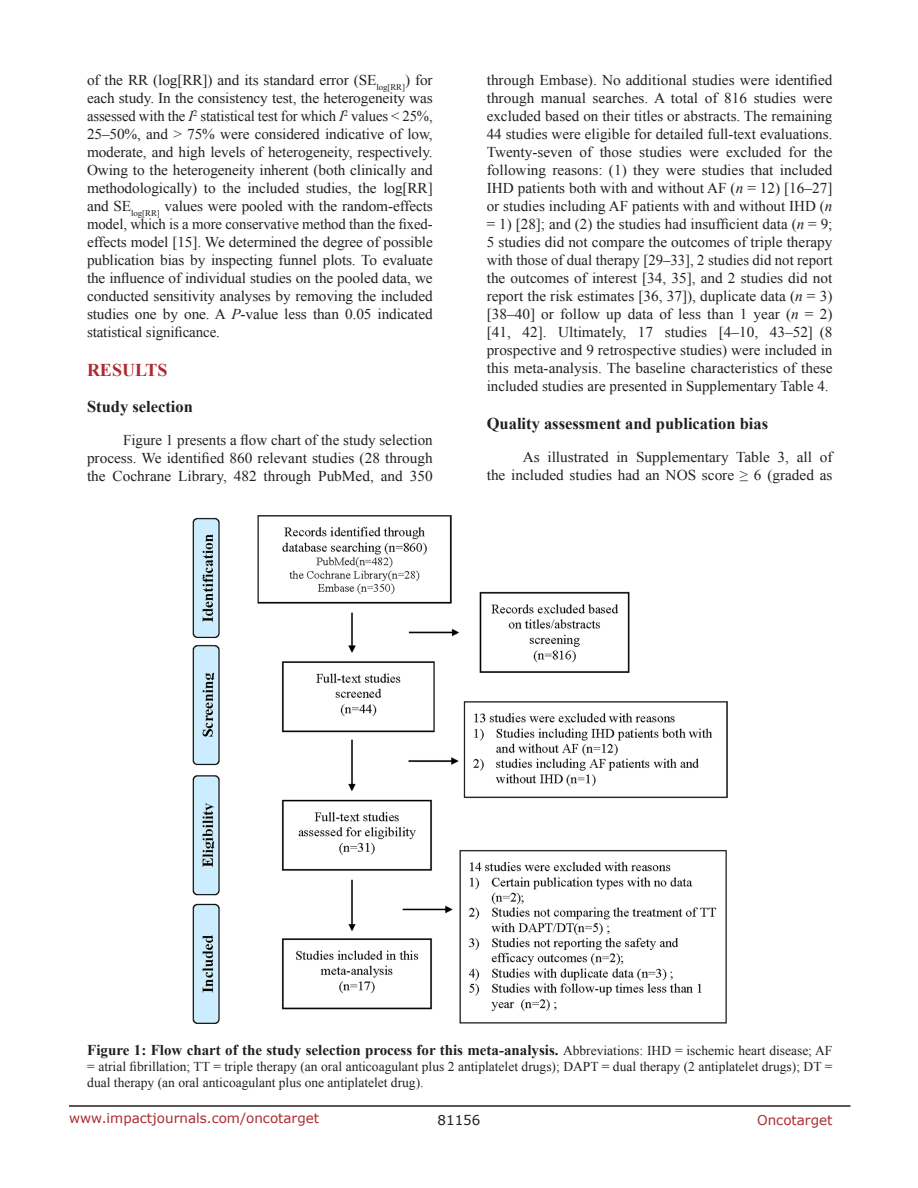
<style>
.page{position:relative;width:918px;height:1188px;background:#fff}
.page>*{position:absolute;margin:0;border:0;box-sizing:border-box;transform-origin:0 0}
.Heading{font:700 18px "Times New Roman";color:#ac2b31}
.SubHeading_middle{font:700 16.5px "Times New Roman";color:#231f20}
.SubHeading{font:700 16.5px "Times New Roman";color:#231f20}
.BodyText{font:15px/18px "Times New Roman";color:#231f20;text-align:justify}
.FigureText{font:700 15px "Times New Roman";color:#231f20}
.FigureText-2{font:13.5px/16.2px "Times New Roman";color:#231f20}
.t1{font:13.5px "Verdana";color:#ac2b31}
.t2{font:13.5px "Verdana";color:#231f20}
.s1{font-style:italic}
.s2{font-weight:400;font-size:13.5px}
</style>
<div class="page">
<hr style="left:69px;top:1105px;width:781px;height:2px;background:#231f20">
<img style="left:192px;top:516px;width:535px;height:508px">
<p class="BodyText" style="left:87px;top:71px;width:347px">of the RR (log[RR]) and its standard error (SE<sub>log[RR]</sub>) for each study. In the consistency test, the heterogeneity was assessed with the <span class="s1">I</span><sup>2</sup> statistical test for which <span class="s1">I</span><sup>2</sup> values &lt; 25%, 25–50%, and &gt; 75% were considered indicative of low, moderate, and high levels of heterogeneity, respectively.<br>Owing to the heterogeneity inherent (both clinically and methodologically) to the included studies, the log[RR] and SE<sub>log[RR]</sub> values were pooled with the random-effects model, which is a more conservative method than the fixed&shy;effects model [15]. We determined the degree of possible publication bias by inspecting funnel plots. To evaluate the influence of individual studies on the pooled data, we conducted sensitivity analyses by removing the included studies one by one. A <span class="s1">P</span>-value less than 0.05 indicated statistical significance.</p>
<p class="Heading" style="left:87px;top:357px;width:82px">RESULTS</p>
<p class="SubHeading" style="left:87px;top:395px;width:107px">Study selection</p>
<p class="BodyText" style="left:87px;top:431px;width:347px;text-indent:36px">Figure 1 presents a flow chart of the study selection process. We identified 860 relevant studies (28 through the Cochrane Library, 482 through PubMed, and 350</p>
<p class="BodyText" style="left:487px;top:71px;width:347px">through Embase). No additional studies were identified through manual searches. A total of 816 studies were excluded based on their titles or abstracts. The remaining 44 studies were eligible for detailed full-text evaluations.<br>Twenty-seven of those studies were excluded for the following reasons: (1) they were studies that included IHD patients both with and without AF (<span class="s1">n</span> = 12) [16–27] or studies including AF patients with and without IHD (<span class="s1">n </span>= 1) [28]; and (2) the studies had insufficient data (<span class="s1">n</span> = 9; 5 studies did not compare the outcomes of triple therapy with those of dual therapy [29–33], 2 studies did not report the outcomes of interest [34, 35], and 2 studies did not report the risk estimates [36, 37]), duplicate data (<span class="s1">n</span> = 3) [38–40] or follow up data of less than 1 year (<span class="s1">n</span> = 2) [41, 42]. Ultimately, 17 studies [4–10, 43–52] (8 prospective and 9 retrospective studies) were included in this meta-analysis. The baseline characteristics of these included studies are presented in Supplementary Table 4.</p>
<p class="SubHeading_middle" style="left:487px;top:412px;width:283px">Quality assessment and publication bias</p>
<p class="BodyText" style="left:487px;top:448px;width:347px;text-align:right">As illustrated in Supplementary Table 3, all of<br>the included studies had an NOS score ≥ 6 (graded as</p>
<p class="FigureText" style="left:87px;top:1040px;width:747px">Figure 1: Flow chart of the study selection process for this meta-analysis. <span class="s2">Abbreviations: IHD = ischemic heart disease; AF</span></p>
<p class="FigureText-2" style="left:87px;top:1058px;width:747px">= atrial fibrillation; TT = triple therapy (an oral anticoagulant plus 2 antiplatelet drugs); DAPT = dual therapy (2 antiplatelet drugs); DT = dual therapy (an oral anticoagulant plus one antiplatelet drug).</p>
<p class="t1" style="left:69px;top:1109px;width:252px">www.impactjournals.com/oncotarget</p>
<p class="t2" style="left:438px;top:1111px;width:44px">81156</p>
<p class="t1" style="left:757px;top:1111px;width:77px">Oncotarget</p>
</div>
